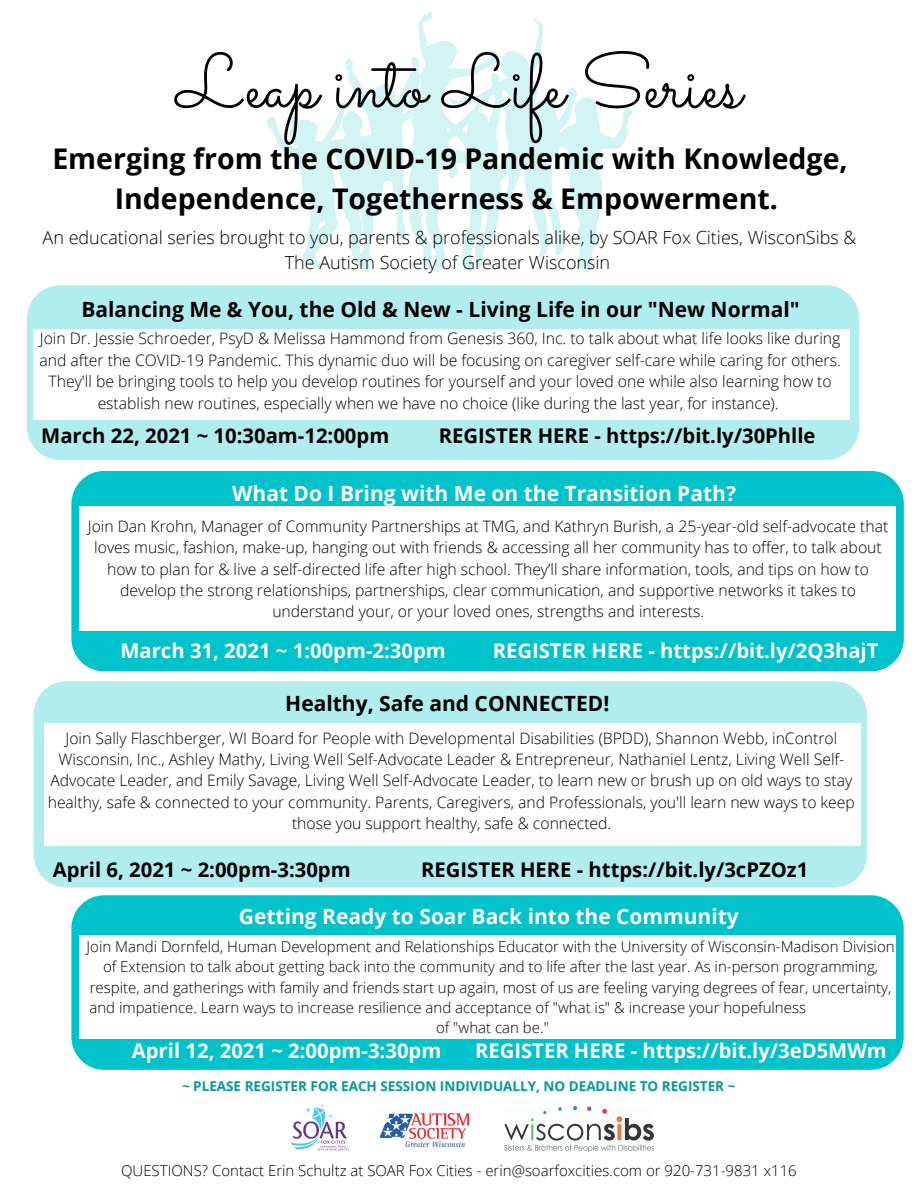
<style>
.page{position:relative;width:918px;height:1188px;background:#fff}
.page>*{position:absolute;margin:0;border:0;box-sizing:border-box;transform-origin:0 0}
.t1{font:76.35px "Sacramento";color:#000}
.t2{font:700 28.5px/39.3px "Open Sans";color:#000;text-align:center}
.t3{font:700 21px "Open Sans";color:#000}
.t4{font:700 21px "Open Sans";color:#fff}
.t5{font:700 20.25px "Open Sans";color:#000}
.t6{font:700 20.25px "Open Sans";color:#fff}
.t7{font:300 18px/24.8px "Open Sans";color:#000;text-align:center}
.t8{font:300 15.75px/21.3px "Open Sans";color:#000;text-align:center}
.t9{font:300 15px "Open Sans";color:#000}
.t10{font:700 13.5px "Open Sans";color:#03989e}
</style>
<div class="page">
<svg style="left:267px;top:11px;width:366px;height:262px"></svg>
<div style="left:27px;top:285px;width:832px;height:175px;background:#b1ecef;border-radius:33px"></div>
<div style="left:71px;top:471px;width:833px;height:200px;background:#00c2cb;border-radius:33px"></div>
<div style="left:34px;top:681px;width:833px;height:207px;background:#b1ecef;border-radius:33px"></div>
<div style="left:71px;top:895px;width:833px;height:175px;background:#00c2cb;border-radius:33px"></div>
<img style="left:291px;top:1104px;width:58px;height:47px">
<img style="left:505px;top:1107px;width:148px;height:45px">
<img style="left:379px;top:1113px;width:91px;height:35px">
<div style="left:34px;top:329px;width:816px;height:91px;background:#fff"></div>
<div style="left:44px;top:723px;width:817px;height:122px;background:#fff"></div>
<div style="left:80px;top:506px;width:816px;height:125px;background:#fff"></div>
<div style="left:80px;top:936px;width:816px;height:103px;background:#fff"></div>
<p class="t1" style="left:176px;top:36px;width:566px">Leap into Life Series</p>
<p class="t2" style="left:52px;top:139px;width:797px">Emerging from the COVID-19 Pandemic with Knowledge,<br>Independence, Togetherness &amp; Empowerment.</p>
<p class="t7" style="left:43px;top:225px;width:815px">An educational series brought to you, parents &amp; professionals alike, by SOAR Fox Cities, WisconSibs &amp;<br>The Autism Society of Greater Wisconsin</p>
<p class="t3" style="left:81px;top:295px;width:720px">Balancing Me &amp; You, the Old &amp; New - Living Life in our "New Normal"</p>
<p class="t8" style="left:40px;top:328px;width:803px">Join Dr. Jessie Schroeder, PsyD &amp; Melissa Hammond from Genesis 360, Inc. to talk about what life looks like during and after the COVID-19 Pandemic. This dynamic duo will be focusing on caregiver self-care while caring for others.<br>They'll be bringing tools to help you develop routines for yourself and your loved one while also learning how to establish new routines, especially when we have no choice (like during the last year, for instance).</p>
<p class="t5" style="left:439px;top:421px;width:378px">REGISTER HERE - https://bit.ly/30Phlle</p>
<p class="t4" style="left:232px;top:479px;width:505px">What Do I Bring with Me on the Transition Path?</p>
<p class="t8" style="left:88px;top:515px;width:802px">Join Dan Krohn, Manager of Community Partnerships at TMG, and Kathryn Burish, a 25-year-old self-advocate that loves music, fashion, make-up, hanging out with friends &amp; accessing all her community has to offer, to talk about how to plan for &amp; live a self-directed life after high school. They’ll share information, tools, and tips on how to develop the strong relationships, partnerships, clear communication, and supportive networks it takes to understand your, or your loved ones, strengths and interests.</p>
<p class="t6" style="left:120px;top:636px;width:327px">March 31, 2021 ~ 1:00pm-2:30pm</p>
<p class="t6" style="left:493px;top:636px;width:387px">REGISTER HERE - https://bit.ly/2Q3hajT</p>
<p class="t3" style="left:285px;top:688px;width:326px">Healthy, Safe and CONNECTED!</p>
<p class="t8" style="left:48px;top:727px;width:809px">Join Sally Flaschberger, WI Board for People with Developmental Disabilities (BPDD), Shannon Webb, inControl Wisconsin, Inc., Ashley Mathy, Living Well Self-Advocate Leader &amp; Entrepreneur, Nathaniel Lentz, Living Well Self-Advocate Leader, and Emily Savage, Living Well Self-Advocate Leader, to learn new or brush up on old ways to stay healthy, safe &amp; connected to your community. Parents, Caregivers, and Professionals, you'll learn new ways to keep those you support healthy, safe &amp; connected.</p>
<p class="t5" style="left:53px;top:855px;width:299px">April 6, 2021 ~ 2:00pm-3:30pm</p>
<p class="t5" style="left:421px;top:855px;width:389px">REGISTER HERE - https://bit.ly/3cPZOz1</p>
<p class="t4" style="left:239px;top:902px;width:501px">Getting Ready to Soar Back into the Community</p>
<p class="t9" style="left:87px;top:936px;width:810px">Join Mandi Dornfeld, Human Development and Relationships Educator with the University of Wisconsin-Madison Division</p>
<p class="t9" style="left:103px;top:956px;width:777px">of Extension to talk about getting back into the community and to life after the last year. As in-person programming,</p>
<p class="t9" style="left:90px;top:977px;width:803px">respite, and gatherings with family and friends start up again, most of us are feeling varying degrees of fear, uncertainty,</p>
<p class="t9" style="left:89px;top:997px;width:718px">and impatience. Learn ways to increase resilience and acceptance of "what is" &amp; increase your hopefulness</p>
<p class="t9" style="left:436px;top:1017px;width:114px">of "what can be."</p>
<p class="t6" style="left:132px;top:1036px;width:311px">April 12, 2021 ~ 2:00pm-3:30pm</p>
<p class="t6" style="left:475px;top:1036px;width:413px">REGISTER HERE - https://bit.ly/3eD5MWm</p>
<p class="t10" style="left:182px;top:1077px;width:555px">~ PLEASE REGISTER FOR EACH SESSION INDIVIDUALLY, NO DEADLINE TO REGISTER ~</p>
<p class="t5" style="left:41px;top:421px;width:350px">March 22, 2021 ~ 10:30am-12:00pm</p>
<p class="t9" style="left:121px;top:1160px;width:677px">QUESTIONS? Contact Erin Schultz at SOAR Fox Cities - erin@soarfoxcities.com or 920-731-9831 x116</p>
</div>
